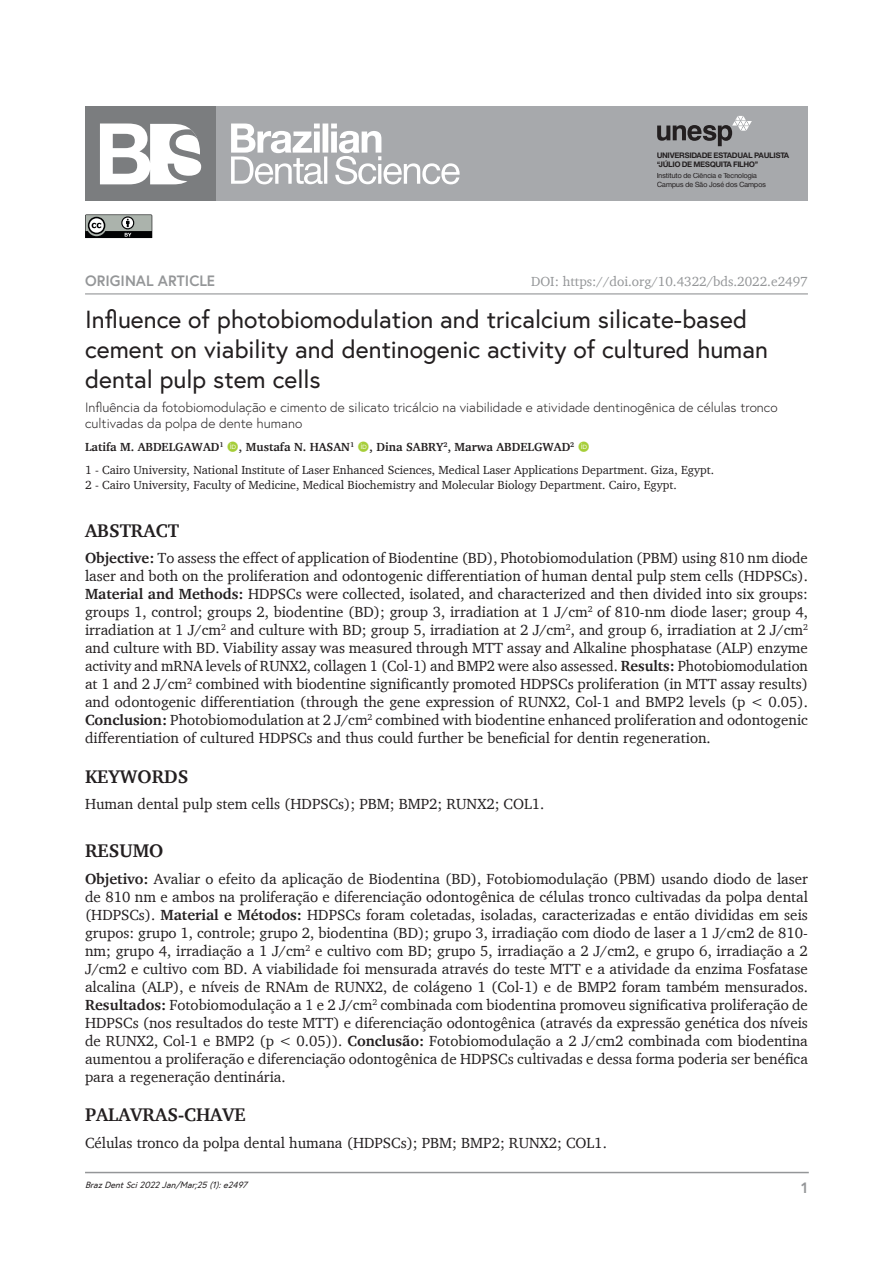
<style>
.page{position:relative;width:893px;height:1263px;background:#fff}
.page>*{position:absolute;margin:0;border:0;box-sizing:border-box;transform-origin:0 0}
.ArticleTitle{font:24.75px/29.7px "Europa";color:#231f20}
.KeywordsTitle-Trans1{font:700 18.75px "Charter";color:#231f20}
.AbstractTitle{font:700 18.75px "Charter";color:#231f20}
.KeywordsTitle{font:700 18.75px "Charter";color:#231f20}
.AbstractTitle-Trans1{font:700 18.75px "Charter";color:#231f20}
.Abstract{font:15px/18px "Charter";color:#231f20;text-align:justify}
.Abstract-Trans1{font:15px/18px "Charter";color:#231f20;text-align:justify}
.Keywords-Trans1{font:15px "Charter";color:#231f20}
.Keywords{font:15px "Charter";color:#231f20}
.t1{font:700 15px "Europa";color:#949698}
.ArticleTitle-Trans1{font:300 13.5px/16.2px "Europa";color:#231f20}
.t2{font:13.5px "Charter";color:#949698}
.Affiliations{font:12px "Charter";color:#231f20}
.Authors{font:700 12px "Charter";color:#231f20}
.t3{font:italic 9px "Europa";color:#231f20}
.t4{font:700 7.35px/8.7px "Sh Europa Nr 2";letter-spacing:.025em;color:#231f20}
.t5{font:6.9px/8.2px "Sh Europa Nr 2";letter-spacing:.025em;color:#231f20}
.s1{font-weight:700}
</style>
<div class="page">
<svg style="left:85px;top:214px;width:68px;height:25px;background:#7d807e"></svg>
<div style="left:85px;top:106px;width:723px;height:95px;background:#a7a9ac"></div>
<svg style="left:657px;top:116px;width:95px;height:30px"></svg>
<svg style="left:231px;top:124px;width:229px;height:60px"></svg>
<div style="left:85px;top:106px;width:131px;height:95px;background:#7b7d7f"></div>
<svg style="left:100px;top:124px;width:102px;height:60px"></svg>
<hr style="left:85px;top:293px;width:723px;height:1px;background:#949698">
<hr style="left:85px;top:1172px;width:724px;height:1px;background:#949698">
<p class="t4" style="left:657px;top:151px;width:134px">UNIVERSIDADE ESTADUAL PAULISTA “JÚLIO DE MESQUITA FILHO”</p>
<p class="t5" style="left:657px;top:172px;width:110px">Instituto de Ciência e Tecnologia<br>Campus de São José dos Campos</p>
<p class="t1" style="left:85px;top:270px;width:132px">ORIGINAL ARTICLE</p>
<p class="t2" style="left:531px;top:273px;width:278px">DOI: https://doi.org/10.4322/bds.2022.e2497</p>
<p class="ArticleTitle" style="left:85px;top:304px;width:684px">Influence of photobiomodulation and tricalcium silicate-based cement on viability and dentinogenic activity of cultured human dental pulp stem cells</p>
<p class="ArticleTitle-Trans1" style="left:85px;top:399px;width:694px">Influência da fotobiomodulação e cimento de silicato tricálcio na viabilidade e atividade dentinogênica de células tronco cultivadas da polpa de dente humano</p>
<p class="Authors" style="left:85px;top:440px;width:140px">Latifa M. ABDELGAWAD<sup>1</sup></p>
<p class="Authors" style="left:239px;top:440px;width:117px">, Mustafa N. HASAN<sup>1</sup></p>
<p class="Authors" style="left:370px;top:440px;width:206px">, Dina SABRY<sup>2</sup>, Marwa ABDELGWAD<sup>2</sup></p>
<p class="Affiliations" style="left:85px;top:463px;width:630px">1 - Cairo University, National Institute of Laser Enhanced Sciences, Medical Laser Applications Department. Giza, Egypt.</p>
<p class="Affiliations" style="left:85px;top:477px;width:593px">2 - Cairo University, Faculty of Medicine, Medical Biochemistry and Molecular Biology Department. Cairo, Egypt.</p>
<p class="AbstractTitle" style="left:85px;top:519px;width:95px">ABSTRACT</p>
<p class="Abstract" style="left:85px;top:549px;width:724px"><span class="s1">Objective:</span> To assess the effect of application of Biodentine (BD), Photobiomodulation (PBM) using 810 nm diode laser and both on the proliferation and odontogenic differentiation of human dental pulp stem cells (HDPSCs).<br><span class="s1">Material and Methods:</span> HDPSCs were collected, isolated, and characterized and then divided into six groups: groups 1, control; groups 2, biodentine (BD); group 3, irradiation at 1 J/cm<sup>2</sup> of 810-nm diode laser; group 4, irradiation at 1 J/cm<sup>2</sup> and culture with BD; group 5, irradiation at 2 J/cm<sup>2</sup>, and group 6, irradiation at 2 J/cm<sup>2 </sup>and culture with BD. Viability assay was measured through MTT assay and Alkaline phosphatase (ALP) enzyme activity and mRNA levels of RUNX2, collagen 1 (Col-1) and BMP2 were also assessed. <span class="s1">Results:</span> Photobiomodulation at 1 and 2 J/cm<sup>2</sup> combined with biodentine significantly promoted HDPSCs proliferation (in MTT assay results) and odontogenic differentiation (through the gene expression of RUNX2, Col-1 and BMP2 levels (p &lt; 0.05).<br><span class="s1">Conclusion:</span> Photobiomodulation at 2 J/cm<sup>2</sup> combined with biodentine enhanced proliferation and odontogenic differentiation of cultured HDPSCs and thus could further be beneficial for dentin regeneration.</p>
<p class="KeywordsTitle" style="left:85px;top:765px;width:105px">KEYWORDS</p>
<p class="Keywords" style="left:85px;top:795px;width:461px">Human dental pulp stem cells (HDPSCs); PBM; BMP2; RUNX2; COL1.</p>
<p class="AbstractTitle-Trans1" style="left:85px;top:839px;width:80px">RESUMO</p>
<p class="Abstract-Trans1" style="left:85px;top:869px;width:724px"><span class="s1">Objetivo:</span> Avaliar o efeito da aplicação de Biodentina (BD), Fotobiomodulação (PBM) usando diodo de laser de 810 nm e ambos na proliferação e diferenciação odontogênica de células tronco cultivadas da polpa dental (HDPSCs). <span class="s1">Material e Métodos:</span> HDPSCs foram coletadas, isoladas, caracterizadas e então divididas em seis grupos: grupo 1, controle; grupo 2, biodentina (BD); grupo 3, irradiação com diodo de laser a 1 J/cm2 de 810- nm; grupo 4, irradiação a 1 J/cm<sup>2</sup> e cultivo com BD; grupo 5, irradiação a 2 J/cm2, e grupo 6, irradiação a 2<br>J/cm2 e cultivo com BD. A viabilidade foi mensurada através do teste MTT e a atividade da enzima Fosfatase alcalina (ALP), e níveis de RNAm de RUNX2, de colágeno 1 (Col-1) e de BMP2 foram também mensurados.<br><span class="s1">Resultados:</span> Fotobiomodulação a 1 e 2 J/cm<sup>2</sup> combinada com biodentina promoveu significativa proliferação de HDPSCs (nos resultados do teste MTT) e diferenciação odontogênica (através da expressão genética dos níveis de RUNX2, Col-1 e BMP2 (p &lt; 0.05)). <span class="s1">Conclusão:</span> Fotobiomodulação a 2 J/cm2 combinada com biodentina aumentou a proliferação e diferenciação odontogênica de HDPSCs cultivadas e dessa forma poderia ser benéfica para a regeneração dentinária.</p>
<p class="KeywordsTitle-Trans1" style="left:85px;top:1103px;width:162px">PALAVRAS-CHAVE</p>
<p class="Keywords-Trans1" style="left:85px;top:1133px;width:523px">Células tronco da polpa dental humana (HDPSCs); PBM; BMP2; RUNX2; COL1.</p>
<p class="t3" style="left:85px;top:1179px;width:167px">BrazDentSci2022Jan/Mar;25(1):e2497</p>
<p class="t1" style="left:801px;top:1177px;width:8px">1</p>
</div>
